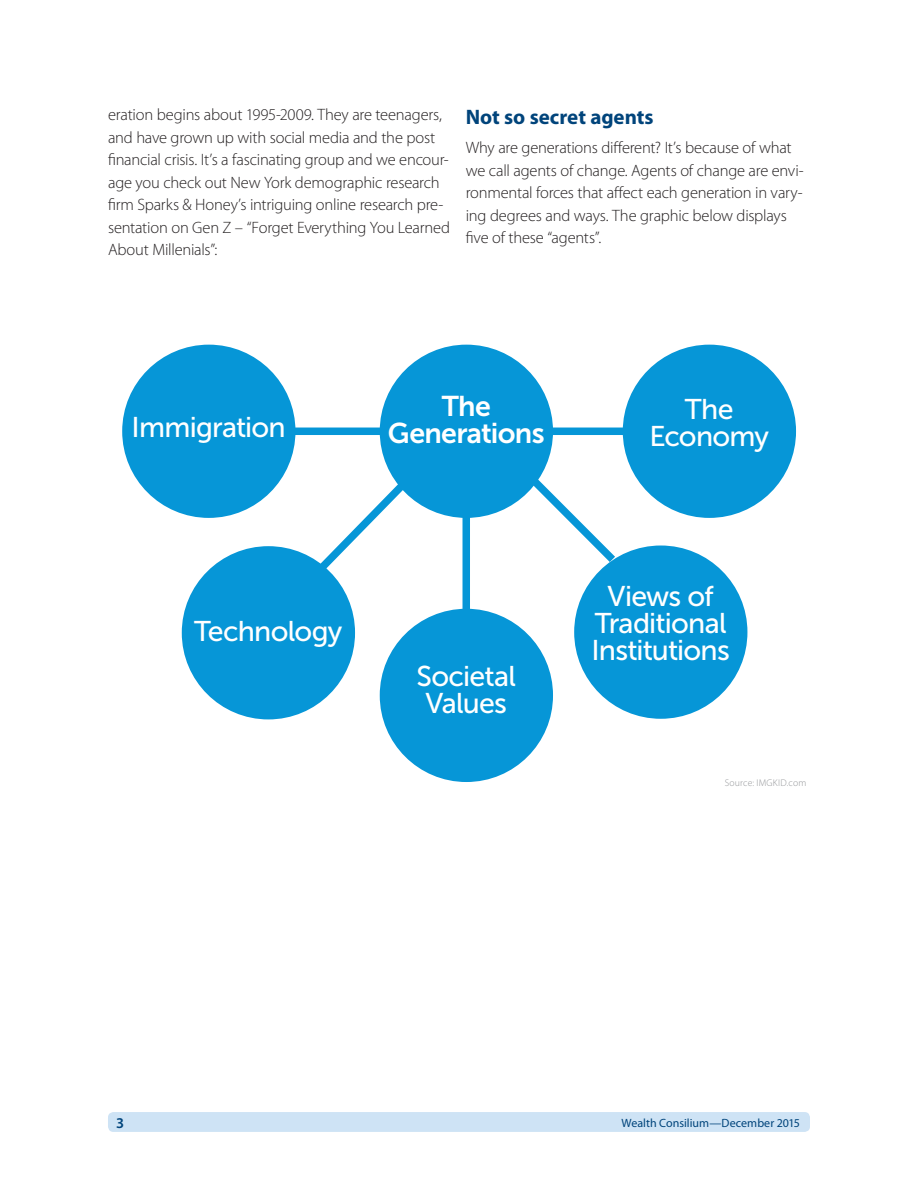
<style>
.page{position:relative;width:918px;height:1188px;background:#fff}
.page>*{position:absolute;margin:0;border:0;box-sizing:border-box;transform-origin:0 0}
.t1{font:28.5px/27px "Museo Sans 500";letter-spacing:-.025em;color:#fff;text-align:center}
.t2{font:28.5px "Museo Sans 700";letter-spacing:-.025em;color:#fff}
.Body_Copy{font:700 21px "Myriad Pro";color:#00447b}
.Body_Copy-2{font:300 16.5px/22.5px "Myriad Pro";letter-spacing:-.015em;color:#231f20}
.t3{font:600 15px "Myriad Pro";color:#00447b}
.t4{font:12px "Myriad Pro";color:#00447b}
.Photo_Credit{font:300 9.75px "Myriad Pro";letter-spacing:.02em;color:#939598}
</style>
<div class="page">
<div style="left:108px;top:1112px;width:702px;height:20px;background:#cee3f5;border-radius:5px"></div>
<div style="left:293px;top:428px;width:91px;height:7px;background:#0696d7"></div>
<div style="left:540px;top:428px;width:91px;height:7px;background:#0696d7"></div>
<div style="left:380px;top:345px;width:173px;height:173px;background:#0696d7;border-radius:50%"></div>
<div style="left:463px;top:508px;width:7px;height:111px;background:#0696d7"></div>
<div style="left:122px;top:345px;width:173px;height:173px;background:#0696d7;border-radius:50%"></div>
<div style="left:380px;top:609px;width:173px;height:173px;background:#0696d7;border-radius:50%"></div>
<div style="left:574px;top:546px;width:173px;height:173px;background:#0696d7;border-radius:50%"></div>
<div style="left:182px;top:546px;width:173px;height:173px;background:#0696d7;border-radius:50%"></div>
<div style="left:623px;top:345px;width:173px;height:173px;background:#0696d7;border-radius:50%"></div>
<svg style="left:308px;top:470px;width:110px;height:112px"></svg>
<svg style="left:516px;top:463px;width:107px;height:107px"></svg>
<p class="Body_Copy-2" style="left:108px;top:103px;width:344px">eration begins about 1995-2009. They are teenagers, and have grown up with social media and the post financial crisis. It’s a fascinating group and we encour&shy;age you check out New York demographic research firm Sparks &amp; Honey’s intriguing online research pre&shy;sentation on Gen Z – “Forget Everything You Learned About Millenials”:</p>
<p class="Body_Copy" style="left:466px;top:105px;width:190px">Not so secret agents</p>
<p class="Body_Copy-2" style="left:466px;top:136px;width:339px">Why are generations different? It’s because of what we call agents of change. Agents of change are envi&shy;ronmental forces that affect each generation in vary&shy;ing degrees and ways. The graphic below displays five of these “agents”.</p>
<p class="t2" style="left:442px;top:390px;width:51px">The</p>
<p class="t1" style="left:132px;top:414px;width:156px">Immigration</p>
<p class="t2" style="left:388px;top:417px;width:158px">Generations</p>
<p class="t1" style="left:649px;top:396px;width:121px">The<br>Economy</p>
<p class="t1" style="left:194px;top:618px;width:150px">Technology</p>
<p class="t1" style="left:417px;top:663px;width:101px">Societal<br>Values</p>
<p class="t1" style="left:592px;top:583px;width:140px">Views of<br>Traditional<br>Institutions</p>
<p class="Photo_Credit" style="left:725px;top:776px;width:83px">Source: IMGKID.com</p>
<p class="t3" style="left:116px;top:1114px;width:10px">3</p>
<p class="t4" style="left:622px;top:1116px;width:180px">Wealth Consilium—December 2015</p>
</div>
